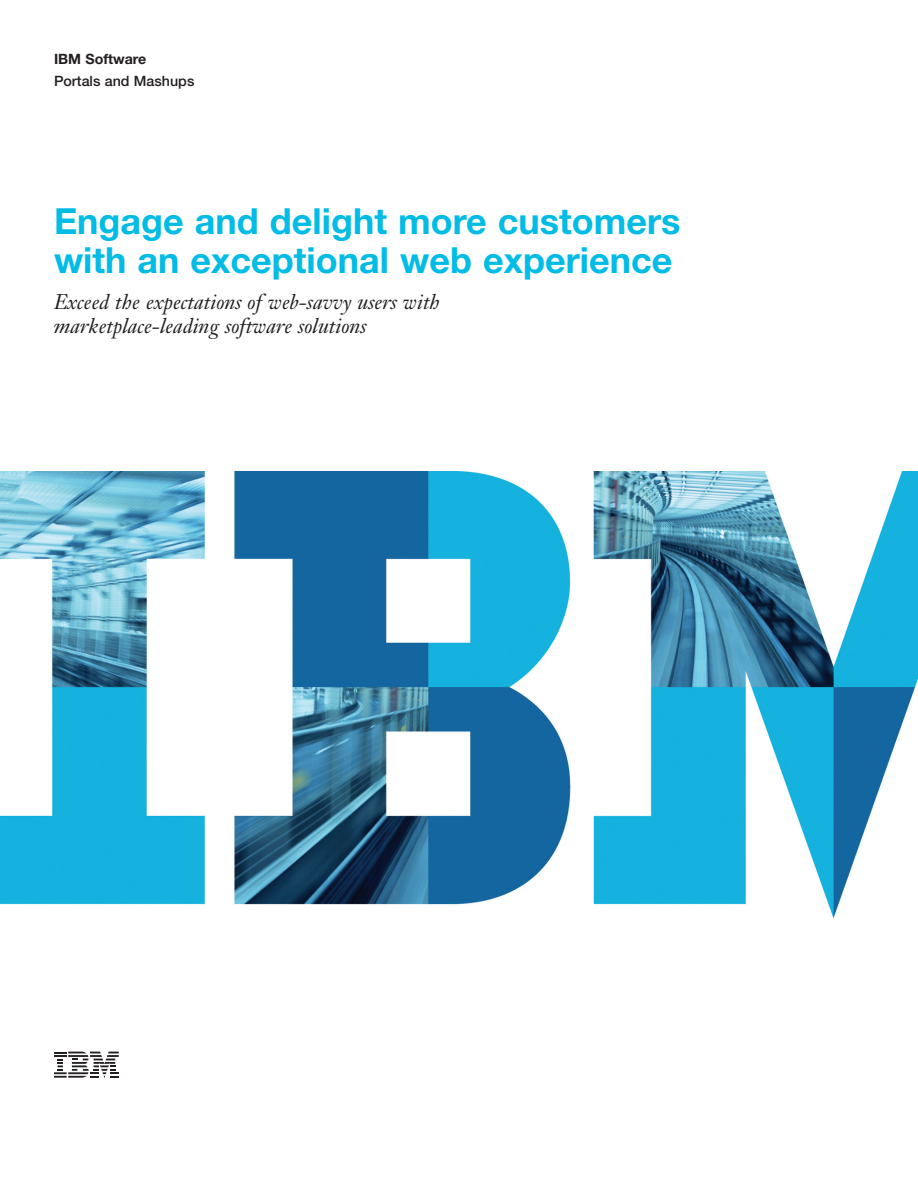
<style>
.page{position:relative;width:918px;height:1188px;background:#fff}
.page>*{position:absolute;margin:0;border:0;box-sizing:border-box;transform-origin:0 0}
.t1{font:700 36px/39px "Helvetica Neue";color:#02bce5}
.t2{font:italic 21px/24px "Janson Text";color:#231f20}
.t3{font:500 14.25px "Helvetica Neue";color:#231f20}
.t4{font:700 14.25px "Helvetica Neue";color:#231f20}
</style>
<div class="page">
<svg style="left:54px;top:1052px;width:65px;height:26px"></svg>
<img style="left:0;top:472px;width:918px;height:446px">
<p class="t4" style="left:54px;top:54px;width:94px">IBM Software</p>
<p class="t3" style="left:54px;top:76px;width:142px">Portals and Mashups</p>
<h1 class="t1" style="left:54px;top:205px;width:628px">Engage and delight more customers with an exceptional web experience</h1>
<p class="t2" style="left:54px;top:293px;width:388px">Exceed the expectations of web-savvy users with marketplace-leading software solutions</p>
</div>
